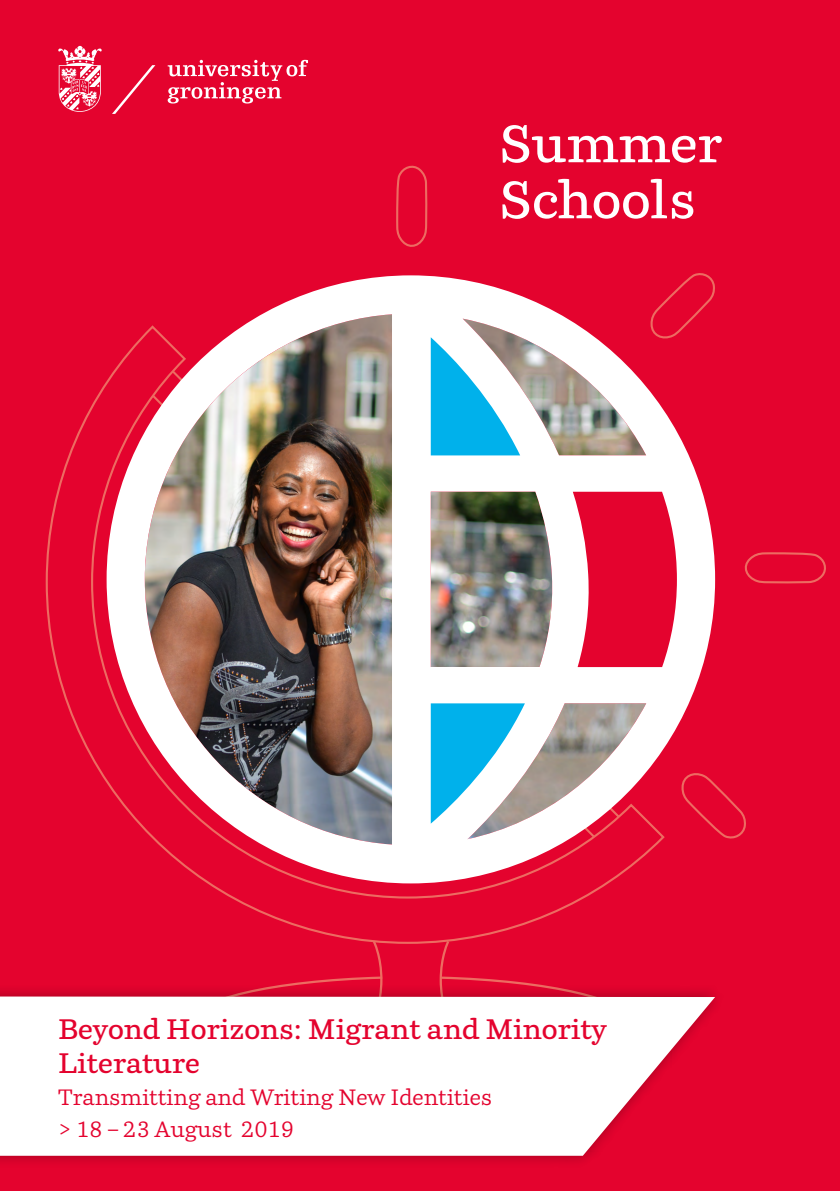
<style>
.page{position:relative;width:840px;height:1191px;background:#fff}
.page>*{position:absolute;margin:0;border:0;box-sizing:border-box;transform-origin:0 0}
.t1{font:600 52px/56px "Parry";color:#fff}
.t2{font:600 28px/33.6px "Parry";color:#e4032e}
.t3{font:22px/32px "Parry";color:#e4032e}
</style>
<div class="page">
<div style="left:0;top:0;width:839px;height:1191px;background:#e4032e"></div>
<svg style="left:45px;top:382px;width:564px;height:557px"></svg>
<svg style="left:693px;top:273px;width:22px;height:21px"></svg>
<svg style="left:396px;top:165px;width:32px;height:82px"></svg>
<svg style="left:744px;top:552px;width:82px;height:32px"></svg>
<svg style="left:714px;top:783px;width:32px;height:56px"></svg>
<svg style="left:295px;top:939px;width:232px;height:44px"></svg>
<img style="left:106px;top:275px;width:608px;height:608px">
<svg style="left:572px;top:492px;width:104px;height:175px"></svg>
<svg style="left:430px;top:703px;width:94px;height:120px;background:#66caea"></svg>
<svg style="left:430px;top:337px;width:90px;height:118px;background:#68c8e8"></svg>
<div style="left:0;top:983px;width:725px;height:185px;background:#000;opacity:.3"></div>
<svg style="left:0;top:996px;width:714px;height:159px;background:#fce9ec"></svg>
<svg style="left:167px;top:60px;width:141px;height:43px"></svg>
<svg style="left:112px;top:65px;width:43px;height:49px"></svg>
<svg style="left:58px;top:46px;width:44px;height:66px"></svg>
<h1 class="t1" style="left:499px;top:115px;width:224px">Summer<br>Schools</h1>
<p class="t2" style="left:58px;top:1012px;width:549px">Beyond Horizons: Migrant and Minority<br>Literature</p>
<p class="t3" style="left:58px;top:1080px;width:435px">Transmitting and Writing New Identities &gt; 18 – 23 August 2019</p>
</div>
